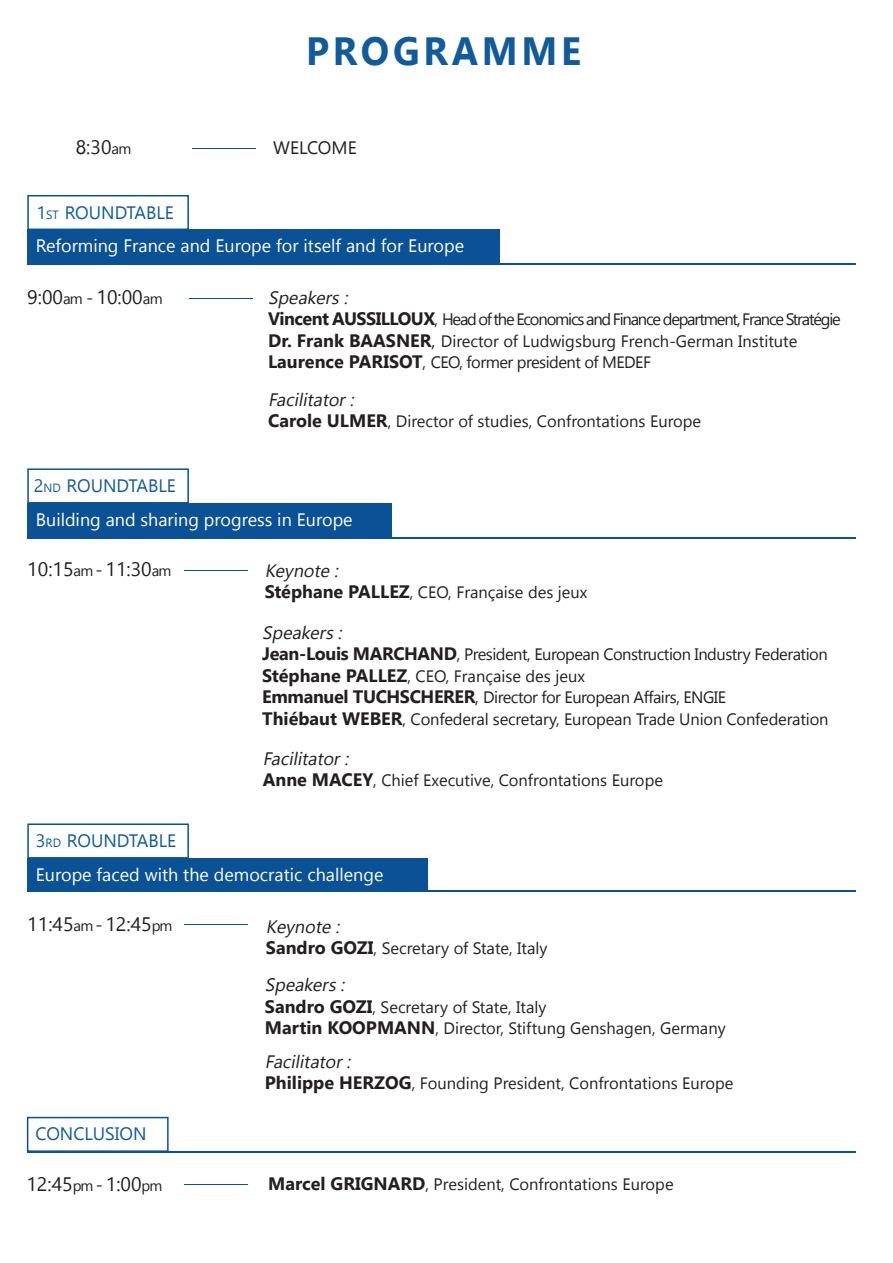
<style>
.page{position:relative;width:893px;height:1263px;background:#fff}
.page>*{position:absolute;margin:0;border:0;box-sizing:border-box;transform-origin:0 0}
.t1{font:700 39.3px "Gadugi";letter-spacing:.1em;color:#105b9b;scale:.95 1}
.t2{font:19.5px "Gadugi";color:#231f20}
.t3{font:18px "Gadugi";color:#fff}
.t4{font:italic 18px "Gadugi";color:#231f20}
.t5{font:18px "Gadugi";color:#105b9b}
.t6{font:18px "Gadugi";color:#231f20}
.t7{font:16.5px "Gadugi";color:#231f20}
.t8{font:16.5px "Gadugi";letter-spacing:-.03em;color:#231f20}
.t9{font:16.5px "Gadugi";letter-spacing:-.07em;color:#231f20}
.s1{font-size:15px}
.s2{font-size:12px}
.s3{font-size:18px}
.s4{font-weight:700;font-size:18px}
</style>
<div class="page">
<div style="left:27px;top:229px;width:472px;height:34px;background:#0b5195"></div>
<hr style="left:27px;top:263px;width:828px;height:1px;background:#0b5195">
<div style="left:27px;top:503px;width:364px;height:34px;background:#0b5195"></div>
<div style="left:27px;top:858px;width:401px;height:33px;background:#0b5195"></div>
<hr style="left:27px;top:537px;width:828px;height:2px;background:#0b5195">
<hr style="left:27px;top:890px;width:828px;height:1px;background:#0b5195">
<hr style="left:184px;top:924px;width:63px;height:1px;background:#0b5195">
<hr style="left:27px;top:1151px;width:828px;height:1px;background:#0b5195">
<div style="left:27px;top:195px;width:162px;height:35px;background:#fff;border:2px solid #0b5195"></div>
<div style="left:27px;top:468px;width:162px;height:35px;background:#fff;border:2px solid #0b5195"></div>
<div style="left:27px;top:823px;width:162px;height:35px;background:#fff;border:2px solid #0b5195"></div>
<hr style="left:184px;top:1184px;width:64px;height:1px;background:#0b5195">
<hr style="left:184px;top:570px;width:64px;height:1px;background:#0b5195">
<hr style="left:189px;top:298px;width:63px;height:1px;background:#0b5195">
<div style="left:27px;top:1117px;width:142px;height:35px;background:#fff;border:2px solid #0b5195"></div>
<hr style="left:193px;top:148px;width:63px;height:1px;background:#0b5195">
<p class="t1" style="left:306px;top:27px;width:291px">PROGRAMME</p>
<p class="t2" style="left:76px;top:135px;width:57px">8:30<span class="s1">am</span></p>
<p class="t6" style="left:273px;top:137px;width:85px">WELCOME</p>
<p class="t5" style="left:37px;top:202px;width:139px">1<span class="s2">ST</span> ROUNDTABLE</p>
<p class="t3" style="left:36px;top:235px;width:430px">Reforming France and Europe for itself and for Europe</p>
<p class="t2" style="left:27px;top:286px;width:137px">9:00<span class="s1">am</span> <span class="s3">-</span> 10:00<span class="s1">am</span></p>
<p class="t5" style="left:34px;top:474px;width:144px">2<span class="s2">ND</span> ROUNDTABLE</p>
<p class="t4" style="left:268px;top:286px;width:85px">Speakers :</p>
<p class="t9" style="left:268px;top:309px;width:574px"><span class="s4">Vincent AUSSILLOUX</span>, Head of the Economics and Finance department, France Stratégie</p>
<p class="t7" style="left:268px;top:331px;width:531px"><span class="s4">Dr. Frank BAASNER</span><span class="s3">,</span> Director of Ludwigsburg French-German Institute</p>
<p class="t8" style="left:268px;top:353px;width:385px"><span class="s4">Laurence PARISOT</span>, CEO, former president of MEDEF</p>
<p class="t4" style="left:268px;top:388px;width:91px">Facilitator :</p>
<p class="t7" style="left:268px;top:411px;width:435px"><span class="s4">Carole ULMER</span>, Director of studies, Confrontations Europe</p>
<p class="t3" style="left:36px;top:509px;width:318px">Building and sharing progress in Europe</p>
<p class="t2" style="left:27px;top:558px;width:146px">10:15<span class="s1">am</span> <span class="s3">-</span> 11:30<span class="s1">am</span></p>
<p class="t5" style="left:36px;top:829px;width:142px">3<span class="s2">RD</span> ROUNDTABLE</p>
<p class="t4" style="left:265px;top:560px;width:79px">Key note :</p>
<p class="t7" style="left:265px;top:583px;width:324px"><span class="s4">Stéphane PALLEZ</span>, CEO, Française des jeux</p>
<p class="t4" style="left:262px;top:621px;width:85px">Speakers :</p>
<p class="t8" style="left:262px;top:644px;width:567px"><span class="s4">Jean-Louis MARCHAND</span>, President, European Construction Industry Federation</p>
<p class="t7" style="left:262px;top:666px;width:324px"><span class="s4">Stéphane PALLEZ</span>, CEO, Française des jeux</p>
<p class="t8" style="left:262px;top:688px;width:465px"><span class="s4">Emmanuel TUCHSCHERER</span><span class="s3">,</span> Director for European Affairs, ENGIE</p>
<p class="t7" style="left:262px;top:709px;width:568px"><span class="s4">Thiébaut WEBER</span>, Confederal secretary, European Trade Union Confederation</p>
<p class="t4" style="left:263px;top:747px;width:91px">Facilitator :</p>
<p class="t7" style="left:263px;top:770px;width:402px"><span class="s4">Anne MACEY</span>, Chief Executive, Confrontations Europe</p>
<p class="t3" style="left:36px;top:863px;width:349px">Europe faced with the democratic challenge</p>
<p class="t2" style="left:27px;top:912px;width:147px">11:45<span class="s1">am</span> <span class="s3">-</span> 12:45<span class="s1">pm</span></p>
<p class="t5" style="left:36px;top:1123px;width:113px">CONCLUSION</p>
<p class="t4" style="left:266px;top:915px;width:79px">Key note :</p>
<p class="t7" style="left:266px;top:938px;width:283px"><span class="s4">Sandro GOZI</span>, Secretary of State, Italy</p>
<p class="t4" style="left:265px;top:974px;width:85px">Speakers :</p>
<p class="t7" style="left:265px;top:997px;width:283px"><span class="s4">Sandro GOZI</span>, Secretary of State, Italy</p>
<p class="t7" style="left:265px;top:1018px;width:462px"><span class="s4">Martin KOOPMANN</span>, Director, Stiftung Genshagen, Germany</p>
<p class="t4" style="left:265px;top:1050px;width:91px">Facilitator :</p>
<p class="t7" style="left:265px;top:1073px;width:470px"><span class="s4">Philippe HERZOG</span>, Founding President, Confrontations Europe</p>
<p class="t2" style="left:26px;top:1172px;width:137px">12:45<span class="s1">pm</span> <span class="s3">-</span> 1:00<span class="s1">pm</span></p>
<p class="t7" style="left:268px;top:1174px;width:407px"><span class="s4">Marcel GRIGNARD</span>, President, Confrontations Europe</p>
</div>
